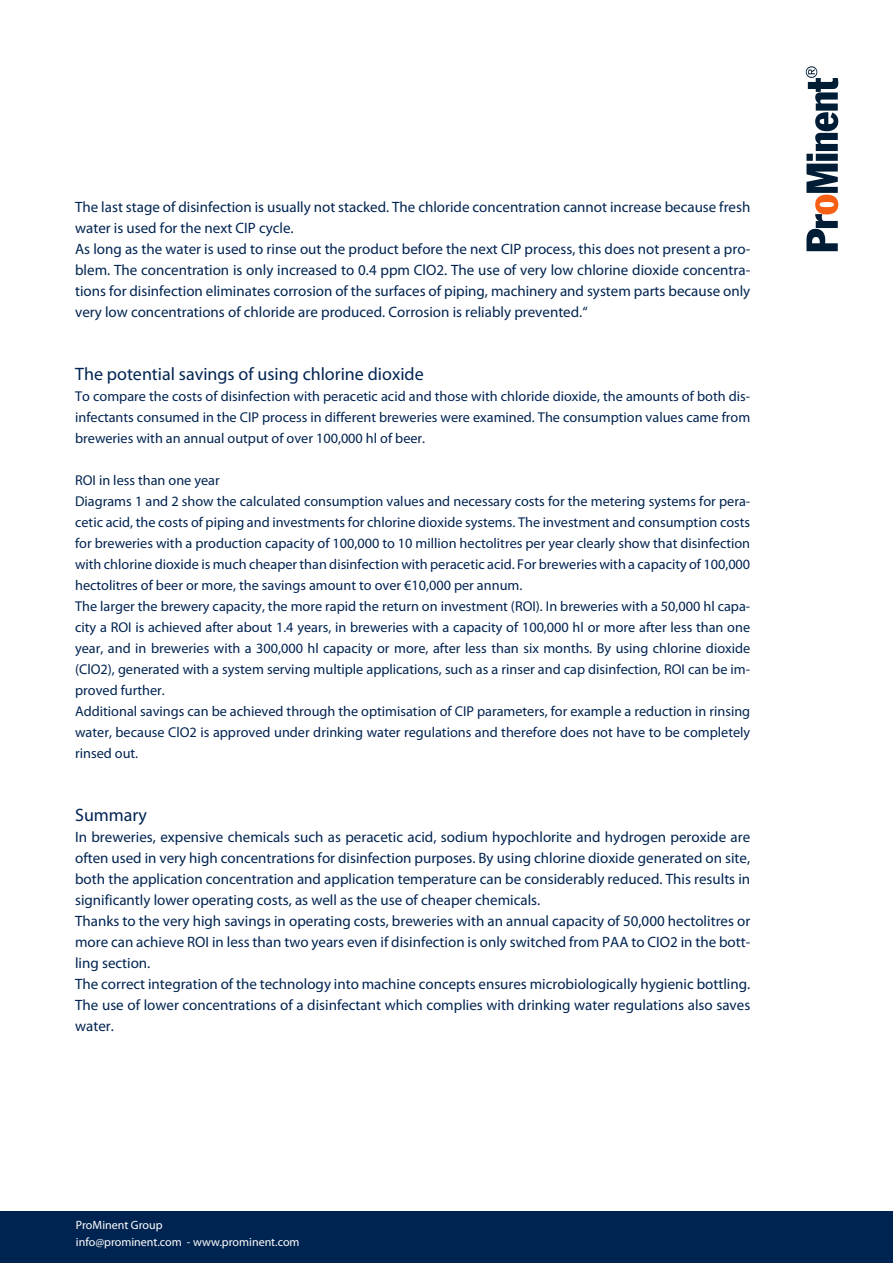
<style>
.page{position:relative;width:893px;height:1263px;background:#fff}
.page>*{position:absolute;margin:0;border:0;box-sizing:border-box;transform-origin:0 0}
.Helv_55{font:18px "Myriad Pro";color:#002451}
.Helv_55-2{font:15px/21px "Myriad Pro";color:#002451;text-align:justify}
.Helv_55-3{font:14.25px/21px "Myriad Pro";color:#002451;text-align:justify}
.t1{font:12px/16.5px "Myriad Pro";color:#fff}
</style>
<div class="page">
<div style="left:0;top:1212px;width:893px;height:51px;background:#002451"></div>
<svg style="left:806px;top:66px;width:32px;height:185px"></svg>
<p class="Helv_55-2" style="left:75px;top:196px;width:677px">The last stage of disinfection is usually not stacked. The chloride concentration cannot increase because fresh water is used for the next CIP cycle.</p>
<p class="Helv_55-2" style="left:75px;top:238px;width:677px">As long as the water is used to rinse out the product before the next CIP process, this does not present a pro&shy;blem. The concentration is only increased to 0.4 ppm ClO2. The use of very low chlorine dioxide concentra&shy;tions for disinfection eliminates corrosion of the surfaces of piping, machinery and system parts because only very low concentrations of chloride are produced. Corrosion is reliably prevented.“</p>
<p class="Helv_55" style="left:75px;top:363px;width:350px">The potential savings of using chlorine dioxide</p>
<p class="Helv_55-3" style="left:75px;top:386px;width:677px">To compare the costs of disinfection with peracetic acid and those with chloride dioxide, the amounts of both dis&shy;infectants consumed in the CIP process in different breweries were examined. The consumption values came from breweries with an annual output of over 100,000 hl of beer.</p>
<p class="Helv_55-3" style="left:75px;top:470px;width:146px">ROI in less than one year</p>
<p class="Helv_55-3" style="left:75px;top:491px;width:677px">Diagrams 1 and 2 show the calculated consumption values and necessary costs for the metering systems for pera&shy;cetic acid, the costs of piping and investments for chlorine dioxide systems. The investment and consumption costs for breweries with a production capacity of 100,000 to 10 million hectolitres per year clearly show that disinfection with chlorine dioxide is much cheaper than disinfection with peracetic acid. For breweries with a capacity of 100,000 hectolitres of beer or more, the savings amount to over €10,000 per annum.</p>
<p class="Helv_55-3" style="left:75px;top:596px;width:677px">The larger the brewery capacity, the more rapid the return on investment (ROI). In breweries with a 50,000 hl capa&shy;city a ROI is achieved after about 1.4 years, in breweries with a capacity of 100,000 hl or more after less than one year, and in breweries with a 300,000 hl capacity or more, after less than six months. By using chlorine dioxide (ClO2), generated with a system serving multiple applications, such as a rinser and cap disinfection, ROI can be im&shy;proved further.</p>
<p class="Helv_55-3" style="left:75px;top:701px;width:677px">Additional savings can be achieved through the optimisation of CIP parameters, for example a reduction in rinsing water, because ClO2 is approved under drinking water regulations and therefore does not have to be completely rinsed out.</p>
<p class="Helv_55" style="left:75px;top:804px;width:73px">Summary</p>
<p class="Helv_55-2" style="left:75px;top:826px;width:677px">In breweries, expensive chemicals such as peracetic acid, sodium hypochlorite and hydrogen peroxide are often used in very high concentrations for disinfection purposes. By using chlorine dioxide generated on site, both the application concentration and application temperature can be considerably reduced. This results in significantly lower operating costs, as well as the use of cheaper chemicals.</p>
<p class="Helv_55-2" style="left:75px;top:910px;width:677px">Thanks to the very high savings in operating costs, breweries with an annual capacity of 50,000 hectolitres or more can achieve ROI in less than two years even if disinfection is only switched from PAA to CIO2 in the bott&shy;ling section.</p>
<p class="Helv_55-2" style="left:75px;top:973px;width:677px">The correct integration of the technology into machine concepts ensures microbiologically hygienic bottling.<br>The use of lower concentrations of a disinfectant which complies with drinking water regulations also saves water.</p>
<p class="t1" style="left:76px;top:1216px;width:225px">ProMinent Group<br>info@prominent.com - www.prominent.com</p>
</div>
